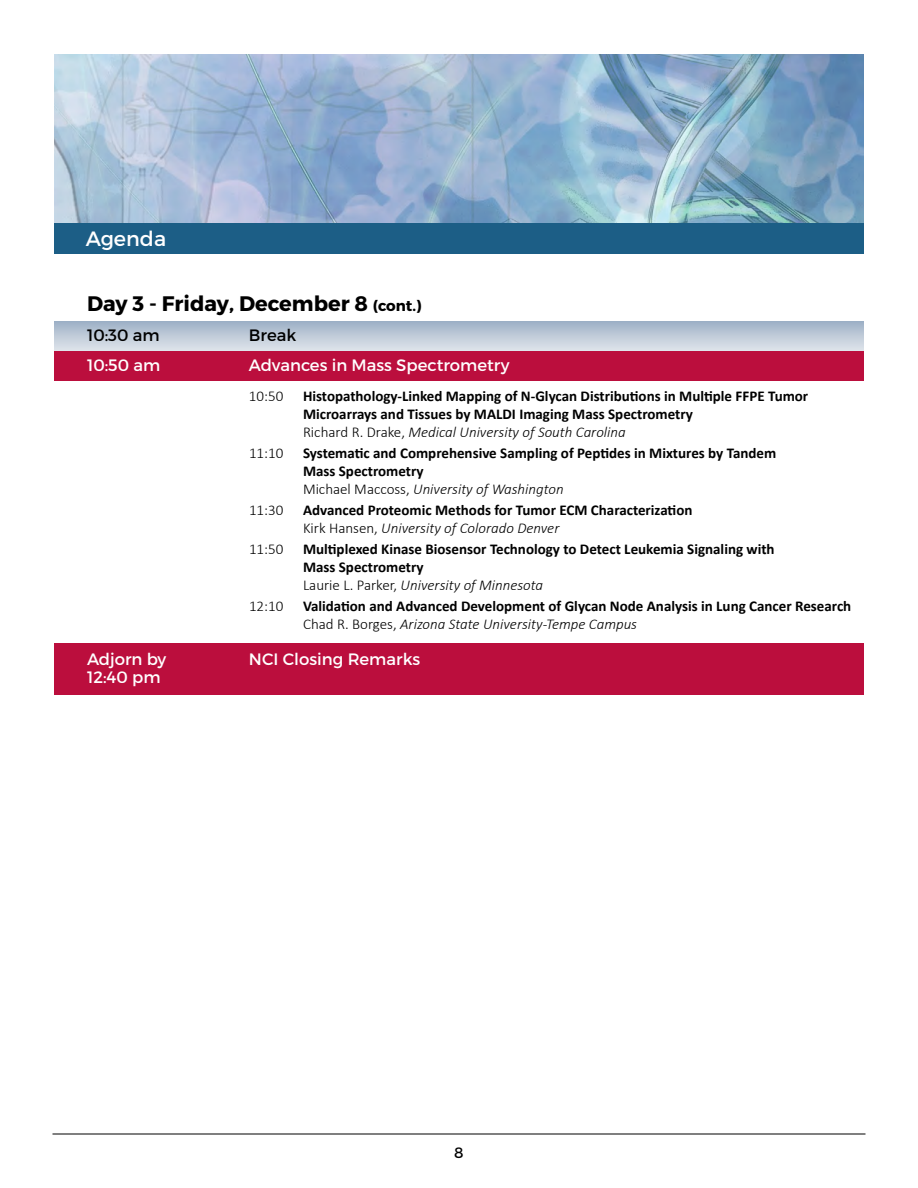
<style>
.page{position:relative;width:918px;height:1188px;background:#fff}
.page>*{position:absolute;margin:0;border:0;box-sizing:border-box;transform-origin:0 0}
.t1{font:700 21px "Montserrat";color:#000}
.t2{font:20.7px "Montserrat";color:#fff}
.t3{font:16.5px "Montserrat";color:#fff}
.t4{font:16.5px "Montserrat";color:#000}
.t5{font:700 15px/18px "Calibri";color:#000}
.t6{font:300 15px "Calibri";color:#000}
.t7{font:15px "Montserrat";color:#000}
.s1{font-size:15px}
.s2{font-weight:300}
.s3{font-weight:300;font-style:italic}
</style>
<div class="page">
<hr style="left:52px;top:1134px;width:814px;height:1px;background:#000">
<img style="left:54px;top:321px;width:810px;height:60px">
<div style="left:54px;top:644px;width:810px;height:50px;background:#bb0e3d"></div>
<img style="left:54px;top:54px;width:810px;height:169px">
<div style="left:54px;top:223px;width:810px;height:31px;background:#1c5e86"></div>
<h2 class="t2" style="left:86px;top:226px;width:82px">Agenda</h2>
<h1 class="t1" style="left:87px;top:291px;width:336px">Day 3 - Friday, December 8 <span class="s1">(cont.)</span></h1>
<p class="t4" style="left:87px;top:325px;width:74px">10:30 am</p>
<p class="t4" style="left:249px;top:325px;width:49px">Break</p>
<p class="t3" style="left:87px;top:355px;width:75px">10:50 am</p>
<p class="t3" style="left:249px;top:355px;width:262px">Advances in Mass Spectrometry</p>
<p class="t6" style="left:249px;top:390px;width:36px">10:50</p>
<p class="t5" style="left:303px;top:388px;width:507px">Histopathology-Linked Mapping of N-Glycan Distributions in Multiple FFPE Tumor<br>Microarrays and Tissues by MALDI Imaging Mass Spectrometry<br><span class="s2">Richard R. Drake,</span> <span class="s3">Medical University of South Carolina</span></p>
<p class="t6" style="left:249px;top:447px;width:36px">11:10</p>
<p class="t5" style="left:303px;top:446px;width:475px">Systematic and Comprehensive Sampling of Peptides in Mixtures by Tandem<br>Mass Spectrometry<br><span class="s2">Michael Maccoss,</span> <span class="s3">University of Washington</span></p>
<p class="t6" style="left:249px;top:504px;width:36px">11:30</p>
<p class="t5" style="left:303px;top:502px;width:391px">Advanced Proteomic Methods for Tumor ECM Characterization<br><span class="s2">Kirk Hansen,</span> <span class="s3">University of Colorado Denver</span></p>
<p class="t6" style="left:249px;top:543px;width:36px">11:50</p>
<p class="t5" style="left:303px;top:542px;width:473px">Multiplexed Kinase Biosensor Technology to Detect Leukemia Signaling with<br>Mass Spectrometry<br><span class="s2">Laurie L. Parker,</span> <span class="s3">University of Minnesota</span></p>
<p class="t6" style="left:249px;top:600px;width:36px">12:10</p>
<p class="t5" style="left:303px;top:598px;width:550px">Validation and Advanced Development of Glycan Node Analysis in Lung Cancer Research<br><span class="s2">Chad R. Borges,</span> <span class="s3">Arizona State University-Tempe Campus</span></p>
<p class="t3" style="left:87px;top:649px;width:81px">Adjorn by</p>
<p class="t3" style="left:249px;top:649px;width:173px">NCI Closing Remarks</p>
<p class="t3" style="left:87px;top:667px;width:75px">12:40 pm</p>
<p class="t7" style="left:454px;top:1143px;width:11px">8</p>
</div>
